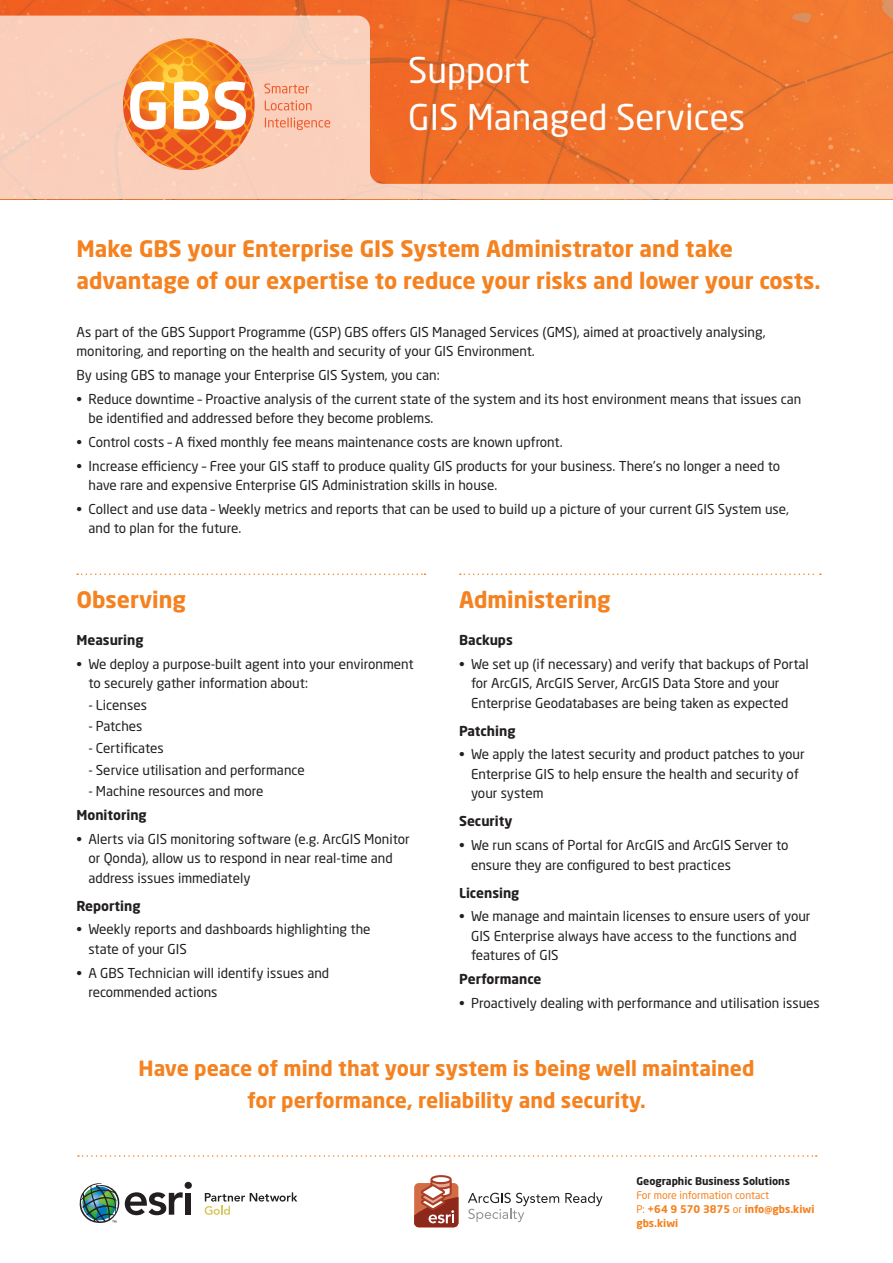
<style>
.page{position:relative;width:893px;height:1263px;background:#fff}
.page>*{position:absolute;margin:0;border:0;box-sizing:border-box;transform-origin:0 0}
.t1{font:35.1px/46.5px "Neo Sans Std";color:#fff}
.t2{font:700 22.5px/31.5px "Neo Sans Std";color:#f58220}
.t3{font:700 20.7px/32px "Neo Sans Std";color:#f58220;text-align:center}
.t4{font:13.5px/19.5px "Neo Sans Std";color:#231f20}
.t5{font:700 13.5px "Neo Sans Std";color:#231f20}
.t6{font:700 10.5px/14.2px "Neo Sans Std";color:#f58220}
.t7{font:700 10.5px "Neo Sans Std";color:#231f20}
.s1{font-weight:400}
</style>
<div class="page">
<svg style="left:0;top:0;width:893px;height:16px;background:#ef6d2a"></svg>
<svg style="left:0;top:16px;width:893px;height:183px;background:#f39764"></svg>
<svg style="left:264px;top:83px;width:45px;height:10px"></svg>
<svg style="left:265px;top:100px;width:47px;height:10px"></svg>
<svg style="left:265px;top:117px;width:65px;height:13px"></svg>
<svg style="left:123px;top:39px;width:131px;height:131px"></svg>
<svg style="left:78px;top:1155px;width:739px;height:2px"></svg>
<svg style="left:460px;top:573px;width:361px;height:2px"></svg>
<svg style="left:77px;top:573px;width:348px;height:2px"></svg>
<div style="left:185px;top:1182px;width:7px;height:7px;background:#231f20;border-radius:50%"></div>
<div style="left:185px;top:1193px;width:6px;height:22px;background:#231f20"></div>
<svg style="left:79px;top:1183px;width:104px;height:40px"></svg>
<svg style="left:205px;top:1192px;width:92px;height:23px"></svg>
<svg style="left:565px;top:1192px;width:37px;height:14px"></svg>
<svg style="left:468px;top:1193px;width:91px;height:29px"></svg>
<svg style="left:414px;top:1175px;width:44px;height:52px"></svg>
<h1 class="t1" style="left:408px;top:47px;width:338px">Support<br>GIS Managed Services</h1>
<h2 class="t2" style="left:77px;top:232px;width:746px">Make GBS your Enterprise GIS System Administrator and take advantage of our expertise to reduce your risks and lower your costs.</h2>
<p class="t4" style="left:77px;top:322px;width:691px">As part of the GBS Support Programme (GSP) GBS offers GIS Managed Services (GMS), aimed at proactively analysing, monitoring, and reporting on the health and security of your GIS Environment.</p>
<p class="t4" style="left:77px;top:365px;width:365px">By using GBS to manage your Enterprise GIS System, you can:</p>
<p class="t4" style="left:89px;top:389px;width:714px;text-indent:-12px">• Reduce downtime – Proactive analysis of the current state of the system and its host environment means that issues can be identified and addressed before they become problems.</p>
<p class="t4" style="left:77px;top:432px;width:488px">• Control costs – A fixed monthly fee means maintenance costs are known upfront.</p>
<p class="t4" style="left:89px;top:456px;width:693px;text-indent:-12px">• Increase efficiency – Free your GIS staff to produce quality GIS products for your business. There’s no longer a need to have rare and expensive Enterprise GIS Administration skills in house.</p>
<p class="t4" style="left:89px;top:499px;width:702px;text-indent:-12px">• Collect and use data – Weekly metrics and reports that can be used to build up a picture of your current GIS System use, and to plan for the future.</p>
<h2 class="t2" style="left:76px;top:583px;width:111px">Observing</h2>
<p class="t5" style="left:76px;top:631px;width:69px">Measuring</p>
<p class="t4" style="left:88px;top:654px;width:327px;text-indent:-12px">• We deploy a purpose-built agent into your environment to securely gather information about:</p>
<p class="t4" style="left:88px;top:695px;width:60px">- Licenses</p>
<p class="t4" style="left:88px;top:716px;width:56px">- Patches</p>
<p class="t4" style="left:88px;top:738px;width:77px">- Certificates</p>
<p class="t4" style="left:88px;top:760px;width:218px">- Service utilisation and performance</p>
<p class="t4" style="left:88px;top:781px;width:177px">- Machine resources and more</p>
<p class="t5" style="left:76px;top:806px;width:72px">Monitoring</p>
<p class="t4" style="left:88px;top:829px;width:323px;text-indent:-12px">• Alerts via GIS monitoring software (e.g. ArcGIS Monitor or Qonda), allow us to respond in near real-time and address issues immediately</p>
<p class="t5" style="left:76px;top:897px;width:66px">Reporting</p>
<p class="t4" style="left:88px;top:919px;width:284px;text-indent:-12px">• Weekly reports and dashboards highlighting the state of your GIS</p>
<p class="t4" style="left:88px;top:963px;width:242px;text-indent:-12px">• A GBS Technician will identify issues and recommended actions</p>
<h2 class="t2" style="left:459px;top:583px;width:153px">Administering</h2>
<p class="t5" style="left:459px;top:631px;width:55px">Backups</p>
<p class="t4" style="left:471px;top:654px;width:339px;text-indent:-12px">• We set up (if necessary) and verify that backups of Portal for ArcGIS, ArcGIS Server, ArcGIS Data Store and your<br>Enterprise Geodatabases are being taken as expected</p>
<p class="t5" style="left:459px;top:722px;width:58px">Patching</p>
<p class="t4" style="left:471px;top:744px;width:335px;text-indent:-12px">• We apply the latest security and product patches to your<br>Enterprise GIS to help ensure the health and security of your system</p>
<p class="t5" style="left:459px;top:812px;width:55px">Security</p>
<p class="t4" style="left:471px;top:835px;width:319px;text-indent:-12px">• We run scans of Portal for ArcGIS and ArcGIS Server to ensure they are configured to best practices</p>
<p class="t5" style="left:459px;top:884px;width:62px">Licensing</p>
<p class="t4" style="left:471px;top:906px;width:341px;text-indent:-12px">• We manage and maintain licenses to ensure users of your<br>GIS Enterprise always have access to the functions and features of GIS</p>
<p class="t5" style="left:459px;top:970px;width:84px">Performance</p>
<p class="t4" style="left:459px;top:993px;width:362px">• Proactively dealing with performance and utilisation issues</p>
<h3 class="t3" style="left:139px;top:1052px;width:617px">Have peace of mind that your system is being well maintained for performance, reliability and security.</h3>
<p class="t7" style="left:636px;top:1174px;width:155px">Geographic Business Solutions</p>
<p class="t6" style="left:636px;top:1187px;width:179px"><span class="s1">For more information contact<br>P:</span> +64 9 570 3875 <span class="s1">or</span> info@gbs.kiwi gbs.kiwi</p>
</div>
